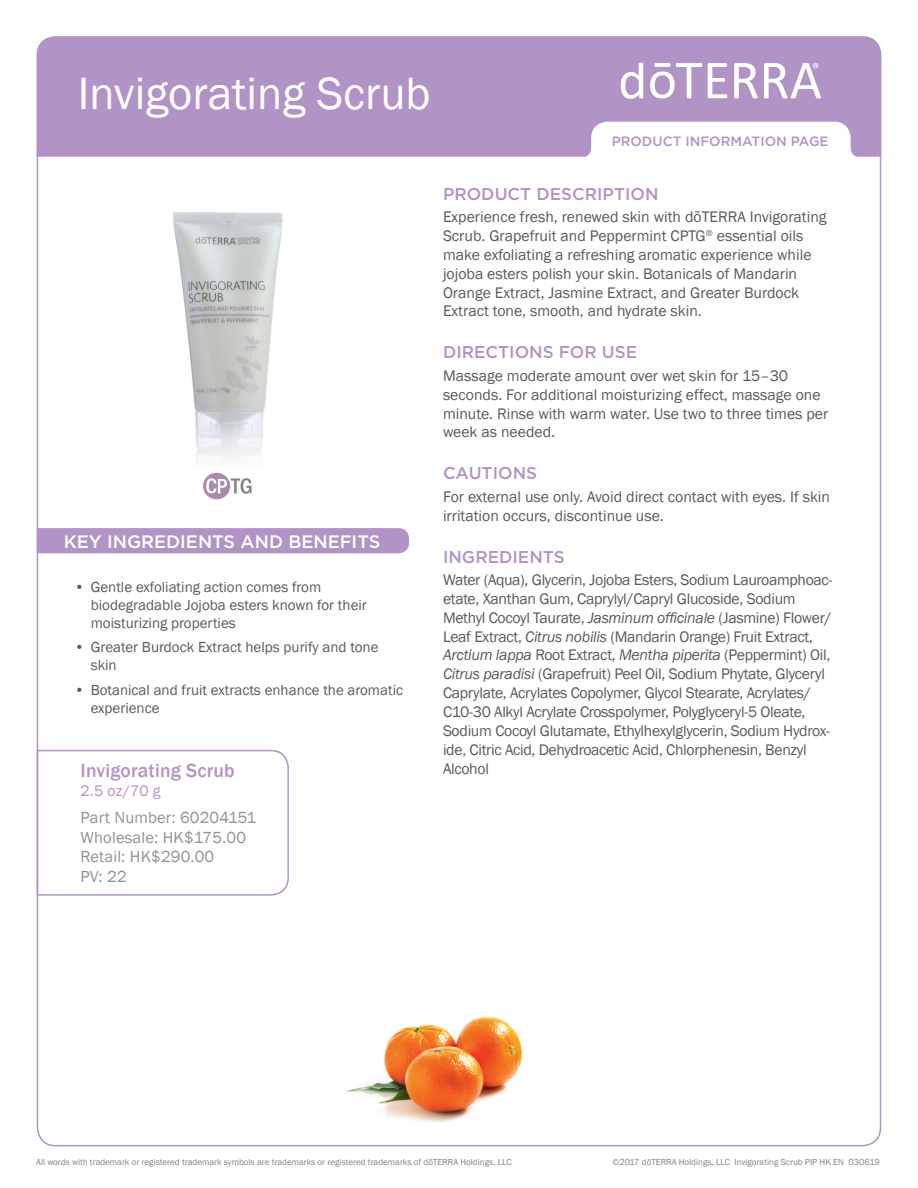
<style>
.page{position:relative;width:918px;height:1188px;background:#fff}
.page>*{position:absolute;margin:0;border:0;box-sizing:border-box;transform-origin:0 0}
.t1{font:46.5px "Franklin Gothic";color:#fff}
.t2{font:500 19.5px "Franklin Gothic";letter-spacing:.01em;color:#b194c5}
.t3{font:500 18px "Gotham";color:#fff}
.t4{font:500 17.1px "Gotham";color:#b194c5}
.t5{font:16.5px/19.8px "Franklin Gothic";letter-spacing:.01em;color:#919295}
.t6{font:15.75px/18.9px "Franklin Gothic";letter-spacing:-.015em;color:#5a5a5d}
.t7{font:15.75px "Franklin Gothic";color:#b194c5}
.t8{font:15px/18px "Franklin Gothic";color:#5a5a5d}
.t9{font:500 13.5px "Gotham";color:#b194c5}
.t10{font:9px "Franklin Gothic";color:#808285}
.s1{font-style:italic}
</style>
<div class="page">
<div style="left:37px;top:36px;width:844px;height:121px;background:#b194c5"></div>
<svg style="left:734px;top:63px;width:24px;height:35px"></svg>
<svg style="left:708px;top:63px;width:19px;height:35px"></svg>
<svg style="left:650px;top:63px;width:52px;height:35px"></svg>
<svg style="left:621px;top:63px;width:22px;height:36px"></svg>
<svg style="left:764px;top:63px;width:57px;height:35px"></svg>
<svg style="left:581px;top:122px;width:280px;height:35px"></svg>
<div style="left:37px;top:528px;width:372px;height:25px;background:#b194c5"></div>
<svg style="left:36px;top:749px;width:253px;height:147px"></svg>
<img style="left:346px;top:1016px;width:177px;height:107px">
<img style="left:173px;top:212px;width:110px;height:247px">
<svg style="left:203px;top:473px;width:48px;height:26px"></svg>
<h1 class="t1" style="left:78px;top:65px;width:354px">Invigorating Scrub</h1>
<p class="t9" style="left:612px;top:132px;width:218px">PRODUCT INFORMATION PAGE</p>
<p class="t3" style="left:64px;top:530px;width:318px">KEY INGREDIENTS AND BENEFITS</p>
<p class="t8" style="left:91px;top:578px;width:278px;text-indent:-16px">• Gentle exfoliating action comes from biodegradable Jojoba esters known for their moisturizing properties</p>
<p class="t8" style="left:91px;top:639px;width:289px;text-indent:-16px">• Greater Burdock Extract helps purify and tone skin</p>
<p class="t8" style="left:91px;top:681px;width:314px;text-indent:-16px">• Botanical and fruit extracts enhance the aromatic experience</p>
<p class="t2" style="left:81px;top:758px;width:156px">Invigorating Scrub</p>
<p class="t7" style="left:81px;top:781px;width:82px">2.5 oz/70 g</p>
<p class="t5" style="left:81px;top:808px;width:177px">Part Number: 60204151<br>Wholesale: HK$175.00<br>Retail: HK$290.00<br>PV: 22</p>
<p class="t4" style="left:443px;top:182px;width:217px">PRODUCT DESCRIPTION</p>
<p class="t6" style="left:443px;top:208px;width:385px">Experience fresh, renewed skin with dōTERRA Invigorating Scrub. Grapefruit and Peppermint CPTG<sup>®</sup> essential oils make exfoliating a refreshing aromatic experience while jojoba esters polish your skin. Botanicals of Mandarin Orange Extract, Jasmine Extract, and Greater Burdock Extract tone, smooth, and hydrate skin.</p>
<p class="t4" style="left:443px;top:341px;width:196px">DIRECTIONS FOR USE</p>
<p class="t6" style="left:443px;top:366px;width:387px">Massage moderate amount over wet skin for 15–30 seconds. For additional moisturizing effect, massage one minute. Rinse with warm water. Use two to three times per week as needed.</p>
<p class="t4" style="left:443px;top:462px;width:96px">CAUTIONS</p>
<p class="t6" style="left:443px;top:487px;width:389px">For external use only. Avoid direct contact with eyes. If skin irritation occurs, discontinue use.</p>
<p class="t4" style="left:443px;top:545px;width:123px">INGREDIENTS</p>
<p class="t6" style="left:443px;top:571px;width:391px">Water (Aqua), Glycerin, Jojoba Esters, Sodium Lauroamphoac&shy;etate, Xanthan Gum, Caprylyl/Capryl Glucoside, Sodium Methyl Cocoyl Taurate, <span class="s1">Jasminum officinale</span> (Jasmine) Flower/ Leaf Extract, <span class="s1">Citrus nobilis</span> (Mandarin Orange) Fruit Extract, <span class="s1">Arctium lappa</span> Root Extract, <span class="s1">Mentha piperita</span> (Peppermint) Oil, <span class="s1">Citrus paradisi</span> (Grapefruit) Peel Oil, Sodium Phytate, Glyceryl Caprylate, Acrylates Copolymer, Glycol Stearate, Acrylates/ C10-30 Alkyl Acrylate Crosspolymer, Polyglyceryl-5 Oleate, Sodium Cocoyl Glutamate, Ethylhexylglycerin, Sodium Hydrox&shy;ide, Citric Acid, Dehydroacetic Acid, Chlorphenesin, Benzyl Alcohol</p>
<p class="t10" style="left:36px;top:1156px;width:477px">All words with trademark or registered trademark symbols are trademarks or registered trademarks of dōTERRA Holdings, LLC</p>
<p class="t10" style="left:612px;top:1156px;width:269px">©2017 dōTERRA Holdings, LLC Invigorating Scrub PIP HK EN 030619</p>
</div>
